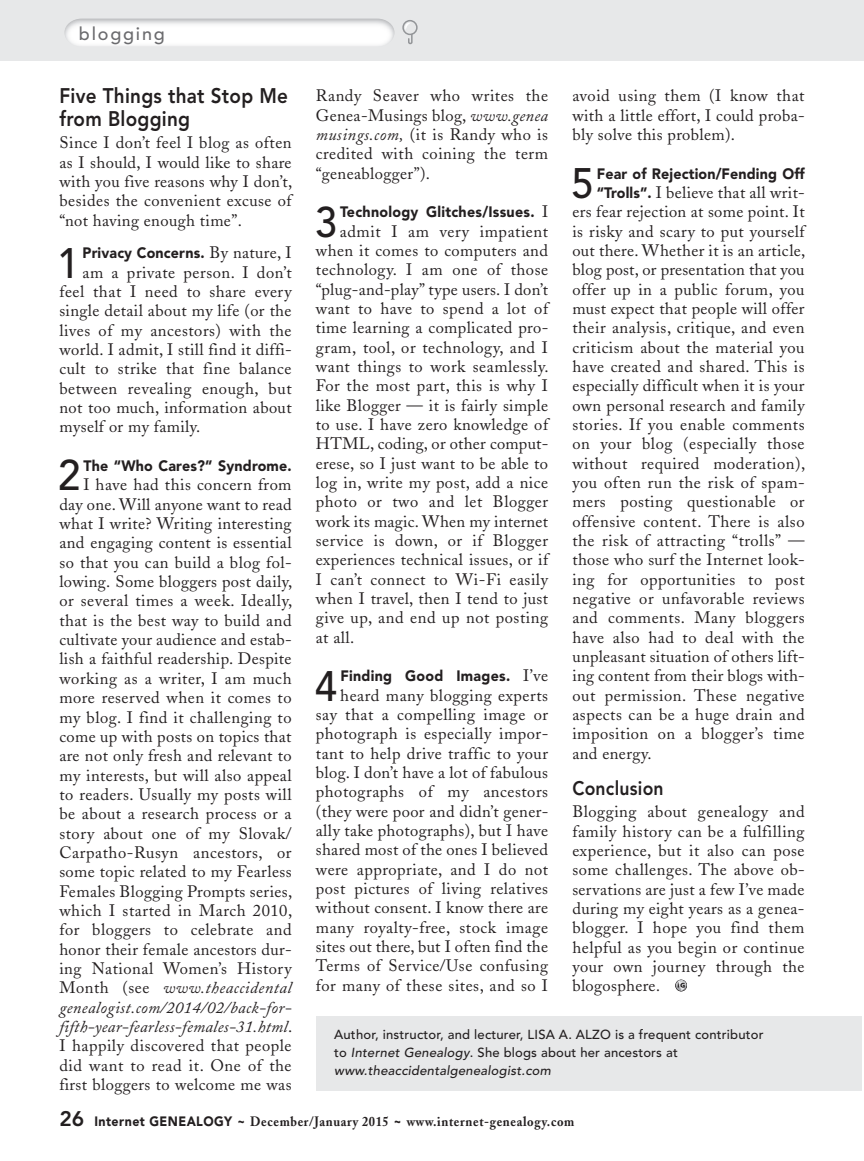
<style>
.page{position:relative;width:864px;height:1161px;background:#fff}
.page>*{position:absolute;margin:0;border:0;box-sizing:border-box;transform-origin:0 0}
.t1{font:500 42.3px "Avenir";color:#231f20;scale:.95 1}
.t2{font:800 21px/22.5px "Avenir";letter-spacing:.015em;color:#231f20;scale:.9 1}
.t3{font:800 19.5px "Avenir";letter-spacing:.015em;color:#231f20;scale:.9 1}
.t4{font:500 18px "Avenir";letter-spacing:.1em;color:#6b6b6e}
.t5{font:16.5px/19.4px "Adobe Caslon";letter-spacing:.03em;color:#231f20;text-align:justify}
.t6{font:900 15px "Avenir";letter-spacing:.01em;color:#231f20;scale:.95 1}
.t7{font:700 13.5px "Adobe Caslon";letter-spacing:.05em;color:#231f20;scale:.92 1}
.t8{font:500 13.05px/18px "Avenir";letter-spacing:.015em;color:#231f20}
.s1{font-family:"Adobe Caslon";font-weight:400;font-size:16.5px}
.s2{font-style:italic}
.s3{font-family:"Avenir";font-weight:900;font-size:15px}
.s4{font-family:"Avenir";font-weight:800;font-size:21px}
.s5{font-family:"Avenir";font-weight:900}
</style>
<div class="page">
<svg style="left:0;top:0;width:864px;height:61px;background:#e9eaeb"></svg>
<div style="left:402px;top:20px;width:16px;height:15px;border:2px solid #939598;border-radius:50%"></div>
<svg style="left:404px;top:22px;width:9px;height:22px"></svg>
<svg style="left:676px;top:980px;width:10px;height:11px"></svg>
<div style="left:316px;top:1016px;width:545px;height:75px;background:#e7e8e9"></div>
<p class="t4" style="left:79px;top:26px;width:87px">blogging</p>
<p class="t2" style="left:59px;top:86px;width:256px">Five Things that Stop Me from Blogging</p>
<p class="t5" style="left:59px;top:135px;width:234px">Since I don’t feel I blog as often as I should, I would like to share with you five reasons why I don’t, besides the convenient excuse of “not having enough time”.</p>
<h1 class="t1" style="left:57px;top:246px;width:25px">1</h1>
<p class="t6" style="left:83px;top:247px;width:222px">Privacy Concerns. <span class="s1">By nature, I</span></p>
<p class="t5" style="left:59px;top:265px;width:234px;text-indent:23px">am a private person. I don’t feel that I need to share every single detail about my life (or the lives of my ancestors) with the world. I admit, I still find it diffi&shy;cult to strike that fine balance between revealing enough, but not too much, information about myself or my family.</p>
<h1 class="t1" style="left:58px;top:459px;width:25px">2</h1>
<p class="t6" style="left:84px;top:460px;width:221px">The “Who Cares?” Syndrome.</p>
<p class="t5" style="left:59px;top:477px;width:234px;text-indent:24px">I have had this concern from day one. Will anyone want to read what I write? Writing interesting and engaging content is essential so that you can build a blog fol&shy;lowing. Some bloggers post daily, or several times a week. Ideally, that is the best way to build and cultivate your audience and estab&shy;lish a faithful readership. Despite working as a writer, I am much more reserved when it comes to my blog. I find it challenging to come up with posts on topics that are not only fresh and relevant to my interests, but will also appeal to readers. Usually my posts will be about a research process or a story about one of my Slovak/ Carpatho-Rusyn ancestors, or some topic related to my Fearless Females Blogging Prompts series, which I started in March 2010, for bloggers to celebrate and honor their female ancestors dur&shy;ing National Women’s History Month (see <span class="s2">www.theaccidental genealogist.com/2014/02/back-for&shy;fifth-year-fearless-females-31.html</span>.<br>I happily discovered that people did want to read it. One of the first bloggers to welcome me was</p>
<p class="t5" style="left:572px;top:88px;width:234px">avoid using them (I know that with a little effort, I could proba&shy;bly solve this problem).</p>
<h1 class="t1" style="left:571px;top:166px;width:25px">5</h1>
<p class="t6" style="left:597px;top:167px;width:220px">Fear of Rejection/Fending Off</p>
<p class="t5" style="left:316px;top:88px;width:234px">Randy Seaver who writes the Genea-Musings blog, <span class="s2">www.genea musings.com,</span> (it is Randy who is credited with coining the term “geneablogger”).</p>
<h1 class="t1" style="left:315px;top:205px;width:25px">3</h1>
<p class="t6" style="left:340px;top:206px;width:221px">Technology Glitches/Issues. <span class="s1">I</span></p>
<p class="t5" style="left:572px;top:185px;width:234px;text-indent:24px"><span class="s3">“Trolls”.</span> I believe that all writ&shy;ers fear rejection at some point. It is risky and scary to put yourself out there. Whether it is an article, blog post, or presentation that you offer up in a public forum, you must expect that people will offer their analysis, critique, and even criticism about the material you have created and shared. This is especially difficult when it is your own personal research and family stories. If you enable comments on your blog (especially those without required moderation), you often run the risk of spam&shy;mers posting questionable or offensive content. There is also the risk of attracting “trolls” — those who surf the Internet look&shy;ing for opportunities to post negative or unfavorable reviews and comments. Many bloggers have also had to deal with the unpleasant situation of others lift&shy;ing content from their blogs with&shy;out permission. These negative aspects can be a huge drain and imposition on a blogger’s time and energy.</p>
<p class="t3" style="left:572px;top:780px;width:103px">Conclusion</p>
<p class="t5" style="left:572px;top:804px;width:234px">Blogging about genealogy and family history can be a fulfilling experience, but it also can pose some challenges. The above ob&shy;servations are just a few I’ve made during my eight years as a genea&shy;blogger. I hope you find them helpful as you begin or continue your own journey through the blogosphere.</p>
<p class="t8" style="left:334px;top:1026px;width:431px">Author, instructor, and lecturer, LISA A. ALZO is a frequent contributor to <span class="s2">Internet Genealogy</span>. She blogs about her ancestors at <span class="s2">www.theaccidentalgenealogist.com</span></p>
<p class="t5" style="left:316px;top:223px;width:234px;text-indent:24px">admit I am very impatient when it comes to computers and technology. I am one of those “plug-and-play” type users. I don’t want to have to spend a lot of time learning a complicated pro&shy;gram, tool, or technology, and I want things to work seamlessly.<br>For the most part, this is why I like Blogger — it is fairly simple to use. I have zero knowledge of HTML, coding, or other comput&shy;erese, so I just want to be able to log in, write my post, add a nice photo or two and let Blogger work its magic. When my internet service is down, or if Blogger experiences technical issues, or if I can’t connect to Wi-Fi easily when I travel, then I tend to just give up, and end up not posting at all.</p>
<h1 class="t1" style="left:315px;top:669px;width:25px">4</h1>
<p class="t6" style="left:340px;top:670px;width:220px">Finding Good Images. <span class="s1">I’ve</span></p>
<p class="t5" style="left:316px;top:687px;width:234px;text-indent:24px">heard many blogging experts say that a compelling image or photograph is especially impor&shy;tant to help drive traffic to your blog. I don’t have a lot of fabulous photographs of my ancestors (they were poor and didn’t gener&shy;ally take photographs), but I have shared most of the ones I believed were appropriate, and I do not post pictures of living relatives without consent. I know there are many royalty-free, stock image sites out there, but I often find the Terms of Service/Use confusing for many of these sites, and so I</p>
<p class="t7" style="left:59px;top:1116px;width:561px"><span class="s4">26</span> <span class="s5">Internet GENEALOGY ~</span> December/January 2015 <span class="s5">~</span> www.internet-genealogy.com</p>
</div>
